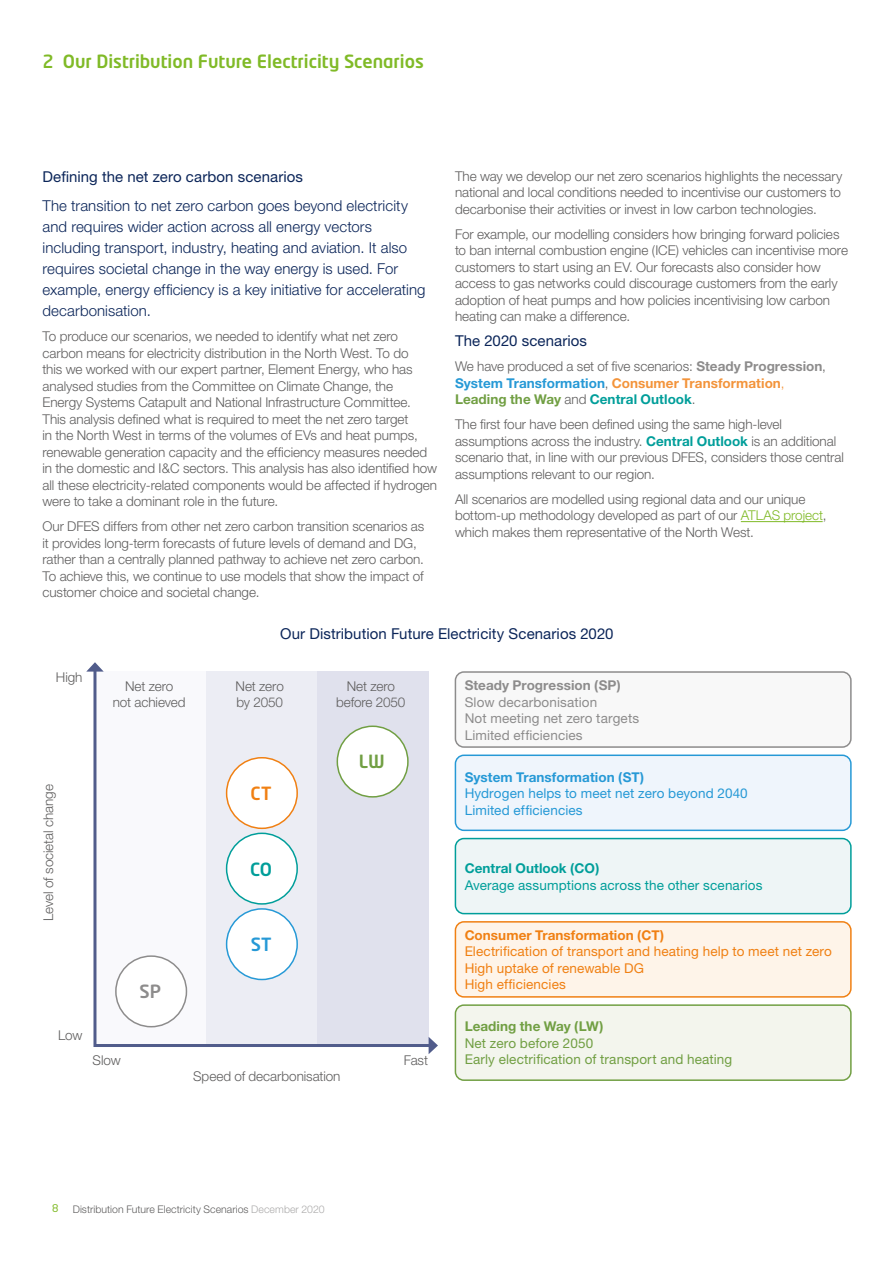
<style>
.page{position:relative;width:893px;height:1263px;background:#fff}
.page>*{position:absolute;margin:0;border:0;box-sizing:border-box;transform-origin:0 0}
.t1{font:500 18px "Neo Tech Std";color:#80ba27}
.t2{font:500 18px "Neo Tech Std";color:#719f43}
.t3{font:500 18px "Neo Tech Std";color:#f08013}
.t4{font:500 18px "Neo Tech Std";color:#009e9a}
.t5{font:500 18px "Neo Tech Std";color:#2699d6}
.t6{font:500 18px "Neo Tech Std";color:#8d8c8c}
.t7{font:300 15px/21px "Helvetica Neue";letter-spacing:.005em;color:#0b2559}
.t8{font:15px "Helvetica Neue";letter-spacing:.005em;color:#0b2559}
.t9{font:300 13.5px/16.5px "Helvetica Neue";letter-spacing:-.005em;color:#5f5e5e}
.t10{font:13.5px/16.5px "Helvetica Neue";letter-spacing:.01em;color:#f08013}
.t11{font:700 13.5px/16.5px "Helvetica Neue CE";letter-spacing:.005em;color:#f3943b}
.t12{font:13.5px/16.5px "Helvetica Neue";letter-spacing:.01em;color:#8d8c8c}
.t13{font:13.5px/16.5px "Helvetica Neue";letter-spacing:.01em;color:#719f43}
.t14{font:13.5px/16.5px "Helvetica Neue";letter-spacing:.01em;color:#2699d6}
.t15{font:13.5px "Helvetica Neue";letter-spacing:.01em;color:#009e9a}
.t16{font:700 13.5px "Helvetica Neue CE";letter-spacing:.005em;color:#f08013}
.t17{font:700 13.5px "Helvetica Neue CE";letter-spacing:.005em;color:#2699d6}
.t18{font:700 13.5px "Helvetica Neue CE";letter-spacing:.005em;color:#8d8c8c}
.t19{font:700 13.5px "Helvetica Neue CE";letter-spacing:.005em;color:#009e9a}
.t20{font:700 13.5px "Helvetica Neue CE";color:#719f43}
.t21{font:300 10.5px "Helvetica Neue";letter-spacing:.005em;color:#5f5e5e}
.t22{font:10.5px "Neo Tech Std";color:#80ba27}
.s1{font-family:"Helvetica Neue CE";font-weight:700;color:#8d8c8c}
.s2{color:#2699d6}
.s3{font-family:"Helvetica Neue";font-weight:300;color:#5f5e5e}
.s4{font-family:"Helvetica Neue";font-weight:300}
.s5{color:#719f43}
.s6{color:#009e9a}
.s7{font-family:"Helvetica Neue CE";font-weight:700;color:#009e9a}
.s8{color:#80ba27}
.s9{color:#acabab}
</style>
<div class="page">
<hr style="left:741px;top:521px;width:82px;height:1px;background:#80ba27">
<div style="left:455px;top:672px;width:396px;height:75px;background:#f8f8f8;border-radius:9px"></div>
<div style="left:455px;top:671px;width:397px;height:77px;border:2px solid #8d8c8c;border-radius:9px"></div>
<div style="left:455px;top:755px;width:396px;height:75px;background:#eff5fc;border-radius:9px"></div>
<div style="left:455px;top:754px;width:397px;height:77px;border:2px solid #2699d6;border-radius:9px"></div>
<div style="left:455px;top:838px;width:396px;height:76px;background:#eef5f6;border-radius:9px"></div>
<div style="left:455px;top:838px;width:397px;height:76px;border:2px solid #009e9a;border-radius:9px"></div>
<div style="left:455px;top:922px;width:396px;height:75px;background:#fef4e9;border-radius:9px"></div>
<div style="left:455px;top:921px;width:397px;height:77px;border:2px solid #f08013;border-radius:9px"></div>
<div style="left:455px;top:1005px;width:396px;height:75px;background:#f3f5ed;border-radius:9px"></div>
<div style="left:455px;top:1004px;width:397px;height:77px;border:2px solid #719f43;border-radius:9px"></div>
<svg style="left:93px;top:671px;width:336px;height:377px"></svg>
<svg style="left:86px;top:662px;width:18px;height:10px"></svg>
<svg style="left:429px;top:1037px;width:9px;height:17px"></svg>
<h1 class="t1" style="left:43px;top:50px;width:383px">2 Our Distribution Future Electricity Scenarios</h1>
<p class="t8" style="left:43px;top:168px;width:262px">Defining the net zero carbon scenarios</p>
<p class="t7" style="left:43px;top:195px;width:385px">The transition to net zero carbon goes beyond electricity and requires wider action across all energy vectors including transport, industry, heating and aviation. It also requires societal change in the way energy is used. For example, energy efficiency is a key initiative for accelerating decarbonisation.</p>
<p class="t9" style="left:43px;top:328px;width:396px">To produce our scenarios, we needed to identify what net zero carbon means for electricity distribution in the North West. To do<br>this we worked with our expert partner, Element Energy, who has analysed studies from the Committee on Climate Change, the<br>Energy Systems Catapult and National Infrastructure Committee.<br>This analysis defined what is required to meet the net zero target<br>in the North West in terms of the volumes of EVs and heat pumps, renewable generation capacity and the efficiency measures needed in the domestic and I&amp;C sectors. This analysis has also identified how all these electricity-related components would be affected if hydrogen were to take a dominant role in the future.</p>
<p class="t9" style="left:43px;top:518px;width:383px">Our DFES differs from other net zero carbon transition scenarios as it provides long-term forecasts of future levels of demand and DG, rather than a centrally planned pathway to achieve net zero carbon.<br>To achieve this, we continue to use models that show the impact of customer choice and societal change.</p>
<p class="t9" style="left:455px;top:167px;width:389px;text-align:justify">The way we develop our net zero scenarios highlights the necessary national and local conditions needed to incentivise our customers to decarbonise their activities or invest in low carbon technologies.</p>
<p class="t9" style="left:455px;top:225px;width:394px">For example, our modelling considers how bringing forward policies to ban internal combustion engine (ICE) vehicles can incentivise more customers to start using an EV. Our forecasts also consider how access to gas networks could discourage customers from the early adoption of heat pumps and how policies incentivising low carbon heating can make a difference.</p>
<p class="t8" style="left:455px;top:332px;width:134px">The 2020 scenarios</p>
<p class="t9" style="left:455px;top:358px;width:372px">We have produced a set of five scenarios: <span class="s1">Steady Progression</span>,</p>
<p class="t11" style="left:455px;top:375px;width:331px"><span class="s2">System Transformation</span><span class="s3">,</span> Consumer Transformation<span class="s4">,<br></span><span class="s5">Leading the Way</span> <span class="s3">and</span> <span class="s6">Central Outlook</span><span class="s3">.</span></p>
<p class="t9" style="left:455px;top:416px;width:390px">The first four have been defined using the same high-level assumptions across the industry. <span class="s7">Central Outlook</span> is an additional scenario that, in line with our previous DFES, considers those central assumptions relevant to our region.</p>
<p class="t9" style="left:455px;top:490px;width:373px">All scenarios are modelled using regional data and our unique bottom-up methodology developed as part of our <span class="s8">ATLAS project</span>, which makes them representative of the North West.</p>
<p class="t9" style="left:56px;top:669px;width:28px">High</p>
<p class="t9" style="left:40px;top:921px;width:138px;rotate:-90deg">Level of societal change</p>
<p class="t9" style="left:58px;top:1027px;width:26px">Low</p>
<p class="t8" style="left:280px;top:625px;width:335px">Our Distribution Future Electricity Scenarios 2020</p>
<p class="t18" style="left:465px;top:677px;width:158px">Steady Progression (SP)</p>
<p class="t12" style="left:465px;top:693px;width:176px">Slow decarbonisation<br>Not meeting net zero targets<br>Limited efficiencies</p>
<p class="t17" style="left:465px;top:768px;width:181px">System Transformation (ST)</p>
<p class="t14" style="left:465px;top:785px;width:285px">Hydrogen helps to meet net zero beyond 2040<br>Limited efficiencies</p>
<p class="t9" style="left:113px;top:677px;width:74px;text-align:center">Net zero<br>not achieved</p>
<p class="t9" style="left:236px;top:677px;width:50px">Net zero by 2050</p>
<p class="t9" style="left:336px;top:677px;width:71px;text-align:center">Net zero before 2050</p>
<h1 class="t2" style="left:359px;top:750px;width:27px">LW</h1>
<h1 class="t3" style="left:251px;top:782px;width:22px">CT</h1>
<h1 class="t4" style="left:250px;top:857px;width:24px">CO</h1>
<h1 class="t6" style="left:140px;top:980px;width:23px">SP</h1>
<h1 class="t5" style="left:251px;top:933px;width:22px">ST</h1>
<p class="t9" style="left:93px;top:1052px;width:30px">Slow</p>
<p class="t9" style="left:404px;top:1052px;width:26px">Fast</p>
<p class="t9" style="left:193px;top:1067px;width:149px">Speed of decarbonisation</p>
<p class="t19" style="left:465px;top:860px;width:136px">Central Outlook (CO)</p>
<p class="t15" style="left:465px;top:877px;width:299px">Average assumptions across the other scenarios</p>
<p class="t16" style="left:465px;top:927px;width:201px">Consumer Transformation (CT)</p>
<p class="t10" style="left:465px;top:943px;width:369px">Electrification of transport and heating help to meet net zero<br>High uptake of renewable DG<br>High efficiencies</p>
<p class="t20" style="left:465px;top:1018px;width:140px">Leading the Way (LW)</p>
<p class="t13" style="left:465px;top:1035px;width:269px">Net zero before 2050<br>Early electrification of transport and heating</p>
<p class="t22" style="left:52px;top:1202px;width:8px">8</p>
<p class="t21" style="left:73px;top:1202px;width:253px">Distribution Future Electricity Scenarios <span class="s9">December 2020</span></p>
</div>
